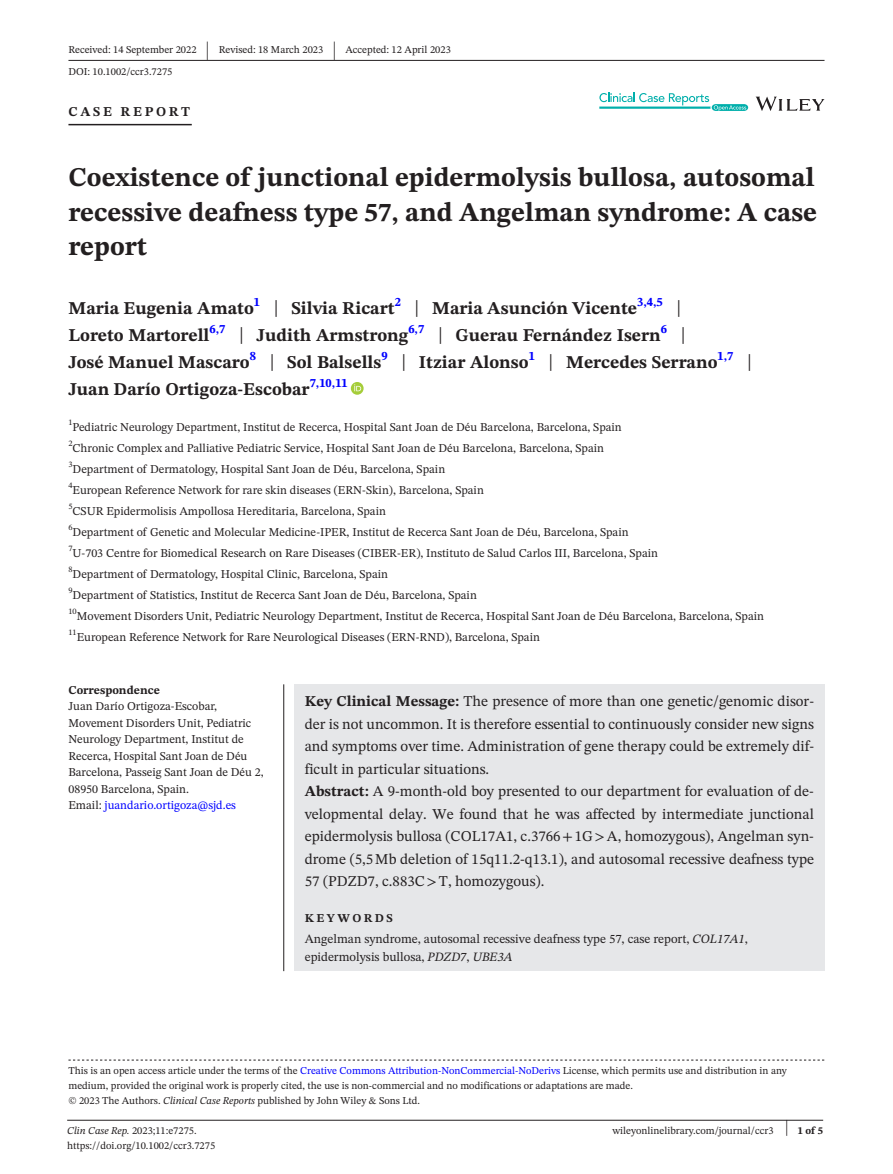
<style>
.page{position:relative;width:893px;height:1174px;background:#fff}
.page>*{position:absolute;margin:0;border:0;box-sizing:border-box;transform-origin:0 0}
.t1{font:700 27px/34.5px "STIX Two Text";color:#231f20;text-align:justify}
.t2{font:25.65px "STIX Two Text";color:#231f20;scale:.49 1}
.t3{font:700 18px/27px "STIX Two Text";color:#231f20}
.t4{font:15px/22.5px "STIX Two Text";color:#231f20}
.t5{font:700 13.5px "STIX Two Text";letter-spacing:.2em;color:#231f20}
.t6{font:12.75px/17.2px "STIX Two Text";color:#231f20}
.t7{font:12px/16.5px "STIX Two Text";color:#231f20}
.t8{font:700 12px "STIX Two Text";color:#231f20}
.t9{font:700 12px "STIX Two Text";letter-spacing:.2em;color:#231f20}
.t10{font:10.5px/15px "STIX Two Text";color:#231f20}
.t11{font:700 10.5px "STIX Two Text";color:#231f20}
.t12{font:8.4px "STIX Two Text";color:#231f20}
.s1{font-weight:400;font-size:23.4px}
.s2{color:#00f}
.s3{font-weight:700}
.s4{font-family:"STIX"}
.s5{font-style:italic}
.s6{font-weight:400;font-size:22.2px}
</style>
<div class="page">
<hr style="left:67px;top:1119px;width:756px;height:1px;background:#231f20">
<svg style="left:756px;top:97px;width:68px;height:14px"></svg>
<svg style="left:599px;top:93px;width:149px;height:18px"></svg>
<hr style="left:68px;top:60px;width:756px;height:1px;background:#231f20">
<hr style="left:68px;top:124px;width:124px;height:1px;background:#231f20">
<svg style="left:351px;top:382px;width:13px;height:13px"></svg>
<svg style="left:354px;top:384px;width:7px;height:7px"></svg>
<svg style="left:68px;top:1059px;width:756px;height:1px"></svg>
<div style="left:294px;top:684px;width:530px;height:287px;background:#e6e7e9"></div>
<hr style="left:283px;top:684px;width:1px;height:287px;background:#231f20">
<p class="t10" style="left:68px;top:42px;width:130px">Received: 14 September 2022</p>
<h2 class="t2" style="left:206px;top:32px;width:8px">|</h2>
<p class="t10" style="left:219px;top:42px;width:106px">Revised: 18 March 2023</p>
<h2 class="t2" style="left:333px;top:32px;width:8px">|</h2>
<p class="t10" style="left:345px;top:42px;width:107px">Accepted: 12 April 2023</p>
<p class="t10" style="left:68px;top:64px;width:105px">DOI: 10.1002/ccr3.7275</p>
<p class="t5" style="left:68px;top:101px;width:123px">CASE REPORT</p>
<h1 class="t1" style="left:68px;top:161px;width:750px">Coexistence of junctional epidermolysis bullosa, autosomal recessive deafness type 57, and Angelman syndrome: A case report</h1>
<p class="t3" style="left:68px;top:295px;width:685px">Maria Eugenia Amato<sup>1</sup> <span class="s1">|</span> Silvia Ricart<sup>2</sup> <span class="s1">|</span> Maria Asunción Vicente<sup>3,4,5</sup> <span class="s1">|<br></span>Loreto Martorell<sup>6,7</sup> <span class="s1">|</span> Judith Armstrong<sup>6,7</sup> <span class="s1">|</span> Guerau Fernández Isern<sup>6</sup> <span class="s1">|<br></span>José Manuel Mascaro<sup>8</sup> <span class="s1">|</span> Sol Balsells<sup>9</sup> <span class="s1">|</span> Itziar Alonso<sup>1</sup> <span class="s1">|</span> Mercedes Serrano<sup>1,7</sup> <span class="s1">| </span>Juan Darío Ortigoza-Escobar<sup>7,10,11</sup></p>
<p class="t12" style="left:68px;top:416px;width:6px">1</p>
<p class="t7" style="left:73px;top:418px;width:551px">Pediatric Neurology Department, Institut de Recerca, Hospital Sant Joan de Déu Barcelona, Barcelona, Spain</p>
<p class="t12" style="left:68px;top:437px;width:6px">2</p>
<p class="t7" style="left:73px;top:439px;width:533px">Chronic Complex and Palliative Pediatric Service, Hospital Sant Joan de Déu Barcelona, Barcelona, Spain</p>
<p class="t12" style="left:68px;top:458px;width:6px">3</p>
<p class="t7" style="left:73px;top:460px;width:374px">Department of Dermatology, Hospital Sant Joan de Déu, Barcelona, Spain</p>
<p class="t12" style="left:68px;top:479px;width:6px">4</p>
<p class="t7" style="left:73px;top:481px;width:413px">European Reference Network for rare skin diseases (ERN-Skin), Barcelona, Spain</p>
<p class="t12" style="left:68px;top:500px;width:6px">5</p>
<p class="t7" style="left:73px;top:502px;width:315px">CSUR Epidermolisis Ampollosa Hereditaria, Barcelona, Spain</p>
<p class="t12" style="left:68px;top:521px;width:6px">6</p>
<p class="t7" style="left:73px;top:523px;width:558px">Department of Genetic and Molecular Medicine-IPER, Institut de Recerca Sant Joan de Déu, Barcelona, Spain</p>
<p class="t12" style="left:68px;top:542px;width:6px">7</p>
<p class="t7" style="left:73px;top:544px;width:587px">U-703 Centre for Biomedical Research on Rare Diseases (CIBER-ER), Instituto de Salud Carlos III, Barcelona, Spain</p>
<p class="t12" style="left:68px;top:563px;width:6px">8</p>
<p class="t7" style="left:73px;top:565px;width:317px">Department of Dermatology, Hospital Clinic, Barcelona, Spain</p>
<p class="t12" style="left:68px;top:584px;width:6px">9</p>
<p class="t7" style="left:73px;top:586px;width:406px">Department of Statistics, Institut de Recerca Sant Joan de Déu, Barcelona, Spain</p>
<p class="t12" style="left:68px;top:605px;width:10px">10</p>
<p class="t7" style="left:77px;top:607px;width:689px">Movement Disorders Unit, Pediatric Neurology Department, Institut de Recerca, Hospital Sant Joan de Déu Barcelona, Barcelona, Spain</p>
<p class="t12" style="left:68px;top:626px;width:10px">11</p>
<p class="t7" style="left:77px;top:628px;width:465px">European Reference Network for Rare Neurological Diseases (ERN-RND), Barcelona, Spain</p>
<p class="t8" style="left:68px;top:681px;width:93px">Correspondence</p>
<p class="t7" style="left:68px;top:697px;width:197px">Juan Darío Ortigoza-Escobar, Movement Disorders Unit, Pediatric Neurology Department, Institut de Recerca, Hospital Sant Joan de Déu Barcelona, Passeig Sant Joan de Déu 2, 08950 Barcelona, Spain.<br>Email: <span class="s2">juandario.ortigoza@sjd.es</span></p>
<p class="t4" style="left:305px;top:690px;width:511px"><span class="s3">Key Clinical Message:</span> The presence of more than one genetic/genomic disor&shy;der is not uncommon. It is therefore essential to continuously consider new signs and symptoms over time. Administration of gene therapy could be extremely dif&shy;ficult in particular situations.<br><span class="s3">Abstract:</span> A 9-month-old boy presented to our department for evaluation of de&shy;velopmental delay. We found that he was affected by intermediate junctional epidermolysis bullosa (COL17A1, c.3766<span class="s4">+</span>1G<span class="s4">&gt;</span>A, homozygous), Angelman syn&shy;drome (5,5Mb deletion of 15q11.2-q13.1), and autosomal recessive deafness type 57 (PDZD7, c.883C<span class="s4">&gt;</span>T, homozygous).</p>
<p class="t9" style="left:305px;top:909px;width:90px">KEYWORDS</p>
<p class="t6" style="left:305px;top:930px;width:444px">Angelman syndrome, autosomal recessive deafness type 57, case report, <span class="s5">COL17A1</span>, epidermolysis bullosa, <span class="s5">PDZD7</span>, <span class="s5">UBE3A</span></p>
<p class="t10" style="left:68px;top:1063px;width:720px">This is an open access article under the terms of the <span class="s2">Creative Commons Attribution-NonCommercial-NoDerivs</span> License, which permits use and distribution in any medium, provided the original work is properly cited, the use is non-commercial and no modifications or adaptations are made.<br>© 2023 The Authors. <span class="s5">Clinical Case Reports</span> published by John Wiley &amp; Sons Ltd.</p>
<p class="t10" style="left:67px;top:1123px;width:131px"><span class="s5">Clin Case Rep.</span> 2023;11:e7275.</p>
<p class="t11" style="left:785px;top:1123px;width:39px"><span class="s6">|</span> 1 of 5</p>
<p class="t10" style="left:67px;top:1138px;width:150px">https://doi.org/10.1002/ccr3.7275</p>
<p class="t10" style="left:612px;top:1123px;width:163px">wileyonlinelibrary.com/journal/ccr3</p>
</div>
